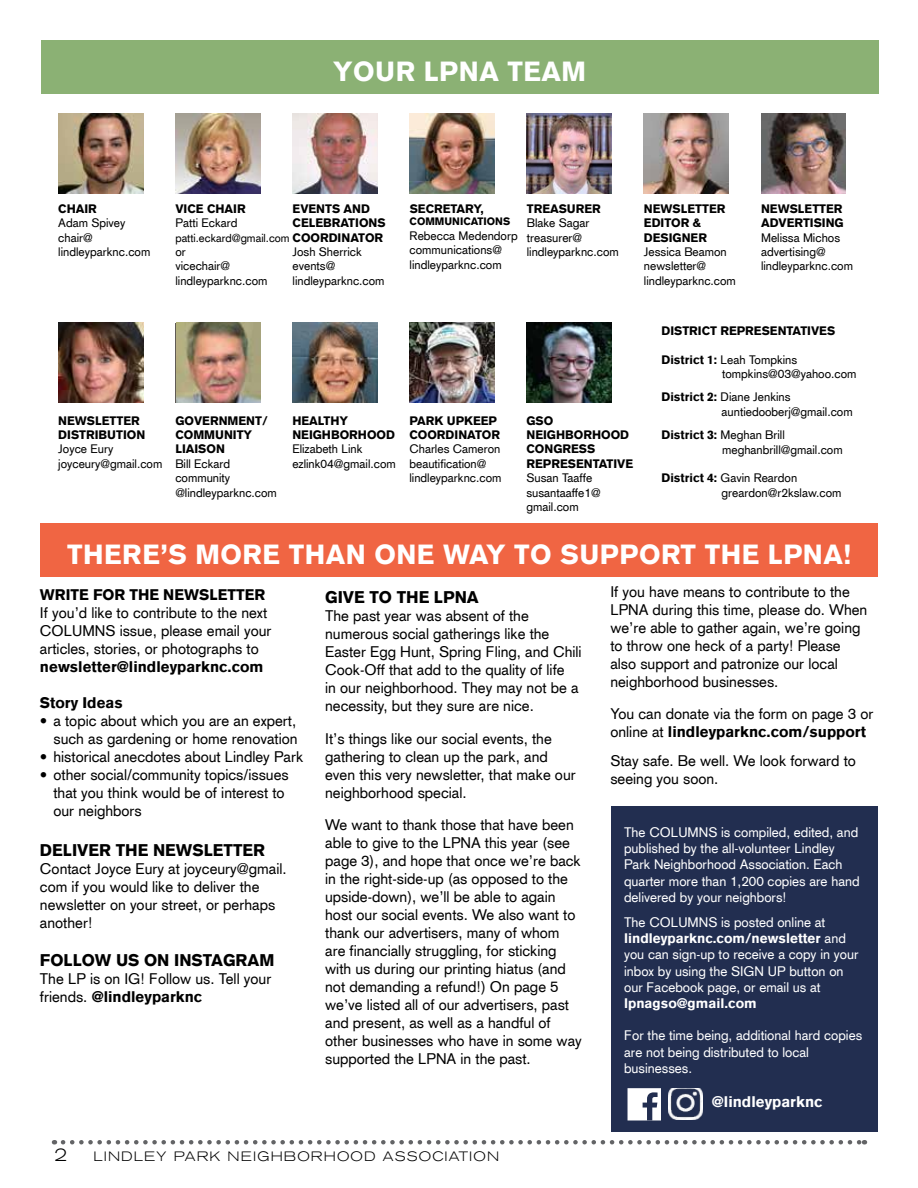
<style>
.page{position:relative;width:918px;height:1188px;background:#fff}
.page>*{position:absolute;margin:0;border:0;box-sizing:border-box;transform-origin:0 0}
.t1{font:900 27px "Akzidenz Grotesk CE";letter-spacing:.02em;color:#fff}
.t2{font:300 expanded 18px "Akzidenz Grotesk BQ";color:#000}
.t3{font:900 16.5px "Akzidenz Grotesk";color:#000}
.t4{font:15px/18px "Akzidenz Grotesk";color:#000}
.t5{font:15px/18px "Akzidenz Grotesk CE";color:#000}
.t6{font:900 15px "Akzidenz Grotesk";color:#000}
.t7{font:900 15px "Akzidenz Grotesk";color:#fff}
.t8{font:13.5px/16.2px "Akzidenz Grotesk CE";color:#fff}
.t9{font:300 expanded 13.5px "Akzidenz Grotesk BQ";letter-spacing:.085em;color:#000}
.t10{font:900 13.5px "Akzidenz Grotesk CE";color:#fff}
.t11{font:12px/14.4px "Akzidenz Grotesk CE";color:#000}
.t12{font:900 12px/14.4px "Akzidenz Grotesk CE";color:#000}
.t13{font:12px/14.4px "Akzidenz Grotesk";color:#000}
.t14{font:11.25px "Akzidenz Grotesk CE";color:#000}
.t15{font:900 10.5px "Akzidenz Grotesk CE";color:#000}
.s1{font-weight:900;font-size:12px}
.s2{font-family:"Akzidenz Grotesk CE";font-weight:900}
.s3{font-weight:900}
.s4{font-family:"Akzidenz Grotesk CE"}
</style>
<div class="page">
<svg style="left:63px;top:1140px;width:802px;height:4px"></svg>
<div style="left:41px;top:40px;width:837px;height:54px;background:#8bb174"></div>
<img style="left:410px;top:114px;width:85px;height:79px">
<img style="left:58px;top:114px;width:85px;height:79px">
<img style="left:293px;top:114px;width:84px;height:79px">
<img style="left:527px;top:114px;width:85px;height:79px">
<img style="left:644px;top:114px;width:85px;height:79px">
<img style="left:761px;top:114px;width:85px;height:79px">
<img style="left:293px;top:323px;width:84px;height:79px">
<img style="left:526px;top:323px;width:85px;height:79px">
<img style="left:58px;top:323px;width:85px;height:79px">
<svg style="left:175px;top:323px;width:2px;height:79px"></svg>
<img style="left:177px;top:323px;width:83px;height:79px">
<div style="left:611px;top:807px;width:267px;height:325px;background:#222e50"></div>
<img style="left:669px;top:1088px;width:33px;height:32px">
<svg style="left:628px;top:1088px;width:33px;height:32px"></svg>
<div style="left:41px;top:523px;width:837px;height:54px;background:#f06543"></div>
<img style="left:175px;top:114px;width:85px;height:79px">
<img style="left:410px;top:323px;width:85px;height:79px">
<h1 class="t1" style="left:333px;top:53px;width:255px">YOUR LPNA TEAM</h1>
<p class="t12" style="left:58px;top:202px;width:40px">CHAIR</p>
<p class="t11" style="left:58px;top:216px;width:94px">Adam Spivey chair@ lindleyparknc.com</p>
<p class="t12" style="left:175px;top:202px;width:72px">VICE CHAIR</p>
<p class="t11" style="left:175px;top:216px;width:64px">Patti Eckard</p>
<p class="t14" style="left:175px;top:230px;width:209px">patti.eckard@gmail.com <span class="s1">COORDINATOR</span></p>
<p class="t11" style="left:175px;top:244px;width:94px">or<br>vicechair@ lindleyparknc.com</p>
<p class="t12" style="left:293px;top:202px;width:95px">EVENTS AND<br>CELEBRATIONS</p>
<p class="t11" style="left:293px;top:244px;width:94px">Josh Sherrick events@ lindleyparknc.com</p>
<p class="t12" style="left:410px;top:202px;width:76px">SECRETARY,</p>
<p class="t15" style="left:410px;top:215px;width:102px">COMMUNICATIONS</p>
<p class="t11" style="left:410px;top:228px;width:110px">Rebecca Medendorp communications@ lindleyparknc.com</p>
<p class="t12" style="left:527px;top:202px;width:76px">TREASURER</p>
<p class="t11" style="left:527px;top:216px;width:94px">Blake Sagar treasurer@ lindleyparknc.com</p>
<p class="t12" style="left:644px;top:202px;width:83px">NEWSLETTER<br>EDITOR &amp;<br>DESIGNER</p>
<p class="t11" style="left:644px;top:244px;width:94px">Jessica Beamon newsletter@ lindleyparknc.com</p>
<p class="t12" style="left:761px;top:202px;width:84px">NEWSLETTER<br>ADVERTISING</p>
<p class="t11" style="left:761px;top:230px;width:94px">Melissa Michos advertising@ lindleyparknc.com</p>
<p class="t12" style="left:58px;top:413px;width:88px">NEWSLETTER<br>DISTRIBUTION</p>
<p class="t11" style="left:58px;top:442px;width:106px">Joyce Eury joyceury@gmail.com</p>
<p class="t12" style="left:175px;top:413px;width:94px">GOVERNMENT/<br>COMMUNITY<br>LIAISON</p>
<p class="t11" style="left:175px;top:456px;width:103px">Bill Eckard community @lindleyparknc.com</p>
<p class="t12" style="left:292px;top:413px;width:104px">HEALTHY<br>NEIGHBORHOOD</p>
<p class="t11" style="left:292px;top:442px;width:105px">Elizabeth Link ezlink04@gmail.com</p>
<p class="t12" style="left:409px;top:413px;width:92px">PARK UPKEEP<br>COORDINATOR</p>
<p class="t11" style="left:409px;top:442px;width:94px">Charles Cameron beautification@ lindleyparknc.com</p>
<p class="t12" style="left:526px;top:413px;width:108px">GSO<br>NEIGHBORHOOD<br>CONGRESS<br>REPRESENTATIVE</p>
<p class="t11" style="left:526px;top:471px;width:76px">Susan Taaffe susantaaffe1@ gmail.com</p>
<p class="t12" style="left:661px;top:324px;width:175px">DISTRICT REPRESENTATIVES</p>
<p class="t13" style="left:722px;top:352px;width:136px;text-indent:-61px"><span class="s2">District 1:</span> Leah Tompkins tompkins@03@yahoo.com</p>
<p class="t13" style="left:722px;top:390px;width:133px;text-indent:-60px"><span class="s3">District 2:</span> Diane Jenkins auntiedooberj@gmail.com</p>
<p class="t13" style="left:722px;top:428px;width:122px;text-indent:-61px"><span class="s3">District 3:</span> Meghan Brill meghanbrill@gmail.com</p>
<p class="t13" style="left:722px;top:471px;width:122px;text-indent:-60px"><span class="s3">District 4:</span> Gavin Reardon greardon@r2kslaw.com</p>
<h1 class="t1" style="left:67px;top:536px;width:786px">THERE’S MORE THAN ONE WAY TO SUPPORT THE LPNA!</h1>
<p class="t6" style="left:40px;top:585px;width:227px">WRITE FOR THE NEWSLETTER</p>
<p class="t4" style="left:40px;top:604px;width:233px">If you’d like to contribute to the next<br>COLUMNS issue, please email your articles, stories, or photographs to</p>
<p class="t6" style="left:40px;top:657px;width:225px">newsletter@lindleyparknc.com</p>
<p class="t6" style="left:40px;top:693px;width:84px">Story Ideas</p>
<p class="t4" style="left:40px;top:712px;width:259px;text-align:right">• a topic about which you are an expert, such as gardening or home renovation</p>
<p class="t4" style="left:40px;top:748px;width:265px">• historical anecdotes about Lindley Park</p>
<p class="t4" style="left:53px;top:766px;width:237px;text-indent:-14px">• other social/community topics/issues that you think would be of interest to our neighbors</p>
<p class="t3" style="left:40px;top:839px;width:227px">DELIVER THE NEWSLETTER</p>
<p class="t4" style="left:40px;top:860px;width:248px">Contact Joyce Eury at <span class="s4">joyceury@gmail.</span></p>
<p class="t5" style="left:40px;top:878px;width:237px">com if you would like to deliver the newsletter on your street, or perhaps another!</p>
<p class="t3" style="left:40px;top:949px;width:236px">FOLLOW US ON INSTAGRAM</p>
<p class="t4" style="left:40px;top:969px;width:233px">The LP is on IG! Follow us. Tell your friends. <span class="s3">@lindleyparknc</span></p>
<p class="t3" style="left:325px;top:587px;width:155px">GIVE TO THE LPNA</p>
<p class="t4" style="left:325px;top:607px;width:258px">The past year was absent of the numerous social gatherings like the Easter Egg Hunt, Spring Fling, and Chili Cook-Off that add to the quality of life<br>in our neighborhood. They may not be a necessity, but they sure are nice.</p>
<p class="t4" style="left:325px;top:729px;width:252px">It’s things like our social events, the gathering to clean up the park, and even this very newsletter, that make our neighborhood special.</p>
<p class="t4" style="left:325px;top:816px;width:258px">We want to thank those that have been able to give to the LPNA this year (see page 3), and hope that once we’re back in the right-side-up (as opposed to the upside-down), we’ll be able to again host our social events. We also want to thank our advertisers, many of whom are financially struggling, for sticking with us during our printing hiatus (and not demanding a refund!) On page 5 we’ve listed all of our advertisers, past and present, as well as a handful of other businesses who have in some way supported the LPNA in the past.</p>
<p class="t2" style="left:54px;top:1144px;width:15px">2</p>
<p class="t9" style="left:93px;top:1148px;width:407px">LINDLEY PARK NEIGHBORHOOD ASSOCIATION</p>
<p class="t4" style="left:610px;top:582px;width:259px">If you have means to contribute to the LPNA during this time, please do. When we’re able to gather again, we’re going to throw one heck of a party! Please also support and patronize our local neighborhood businesses.</p>
<p class="t4" style="left:610px;top:705px;width:265px">You can donate via the form on page 3 or online at <span class="s3">lindleyparknc.com/support</span></p>
<p class="t4" style="left:610px;top:751px;width:247px">Stay safe. Be well. We look forward to seeing you soon.</p>
<p class="t8" style="left:624px;top:824px;width:237px">The COLUMNS is compiled, edited, and published by the all-volunteer Lindley Park Neighborhood Association. Each quarter more than 1,200 copies are hand delivered by your neighbors!</p>
<p class="t8" style="left:624px;top:914px;width:236px">The COLUMNS is posted online at <span class="s3">lindleyparknc.com/newsletter</span> and you can sign-up to receive a copy in your inbox by using the SIGN UP button on our Facebook page, or email us at</p>
<p class="t10" style="left:624px;top:994px;width:134px">lpnagso@gmail.com</p>
<p class="t8" style="left:624px;top:1027px;width:240px">For the time being, additional hard copies are not being distributed to local businesses.</p>
<p class="t7" style="left:712px;top:1092px;width:112px">@lindleyparknc</p>
</div>
